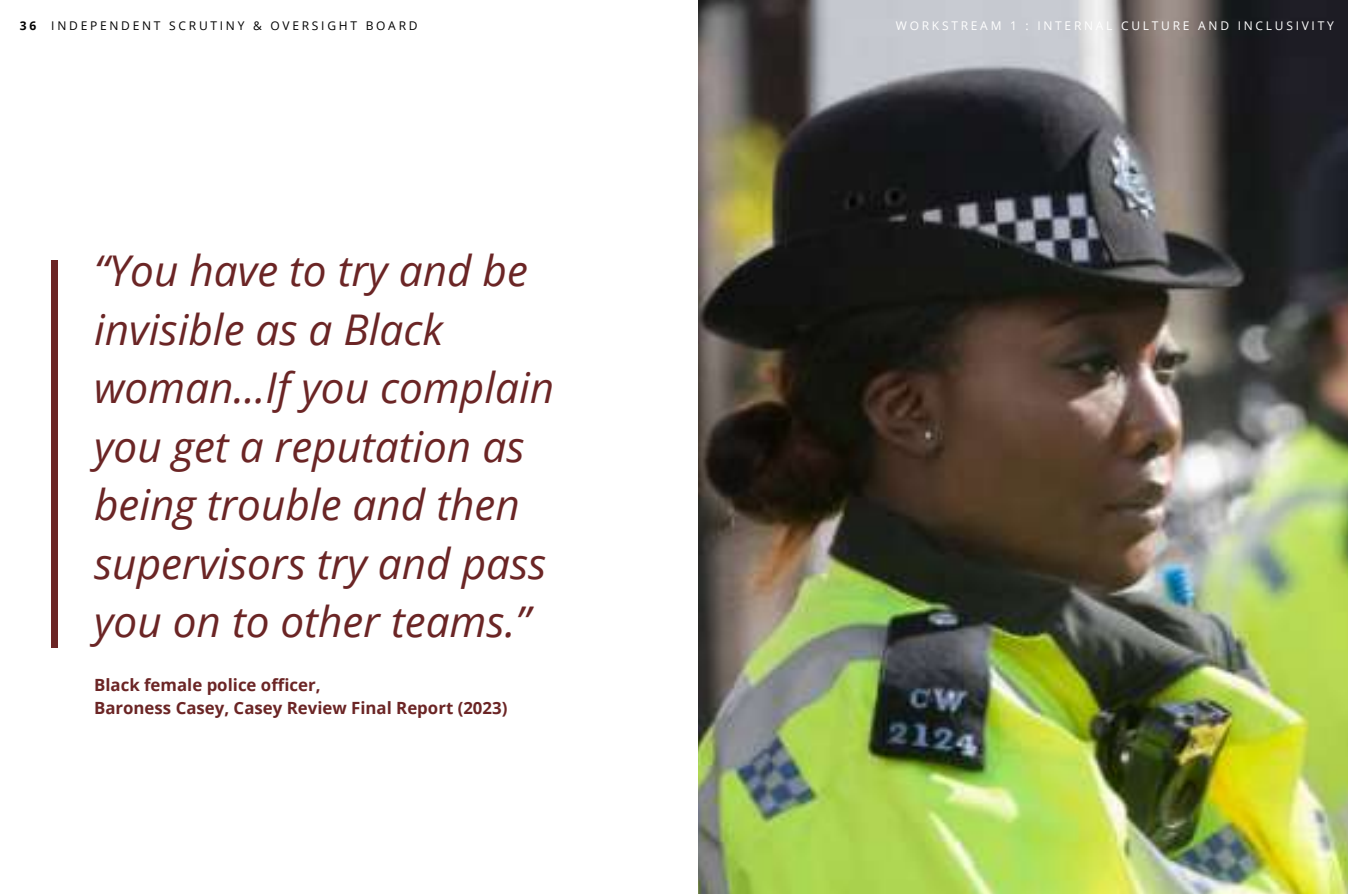
<style>
.page{position:relative;width:1348px;height:894px;background:#fff}
.page>*{position:absolute;margin:0;border:0;box-sizing:border-box;transform-origin:0 0}
.t1{font:italic 42.3px/58.5px "Open Sans";color:#6b2525}
.t2{font:700 16.8px/22.5px "Open Sans";color:#6b2525}
.t3{font:12px "Open Sans";letter-spacing:.23em;color:#fff}
.t4{font:12px "Open Sans";letter-spacing:.23em;color:#000}
.t5{font:700 12px "Open Sans";color:#000}
</style>
<div class="page">
<img style="left:698px;top:0;width:650px;height:893px">
<div style="left:51px;top:260px;width:7px;height:387px;background:#6b2525"></div>
<p class="t5" style="left:20px;top:17px;width:18px">36</p>
<p class="t4" style="left:51px;top:17px;width:368px">INDEPENDENT SCRUTINY &amp; OVERSIGHT BOARD</p>
<p class="t3" style="left:896px;top:17px;width:439px">WORKSTREAM 1 : INTERNAL CULTURE AND INCLUSIVITY</p>
<p class="t1" style="left:94px;top:240px;width:462px">“You have to try and be invisible as a Black woman...If you complain you get a reputation as being trouble and then supervisors try and pass you on to other teams.”</p>
<p class="t2" style="left:94px;top:673px;width:415px">Black female police officer,<br>Baroness Casey, Casey Review Final Report (2023)</p>
</div>
